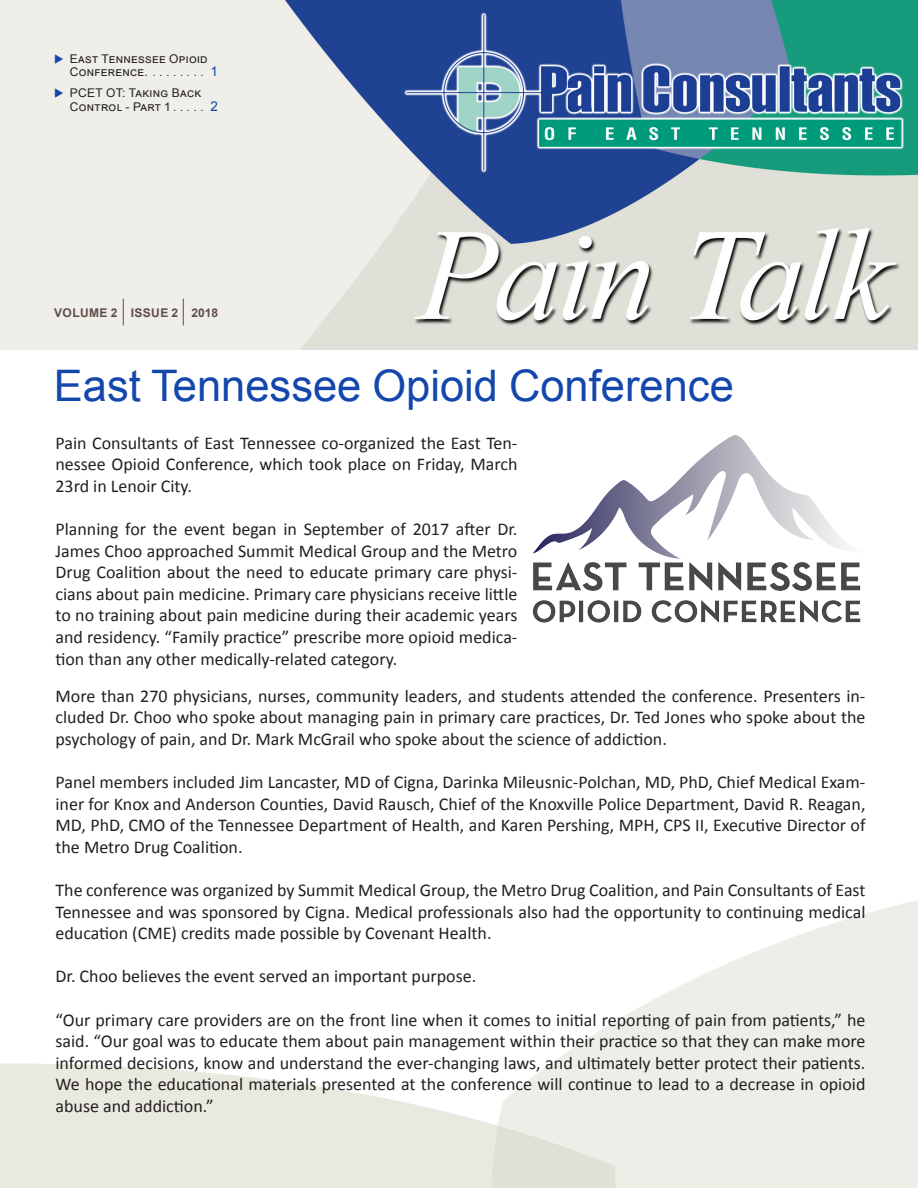
<style>
.page{position:relative;width:918px;height:1188px;background:#fff}
.page>*{position:absolute;margin:0;border:0;box-sizing:border-box;transform-origin:0 0}
.t1{font:43.5px "Arial";color:#1447ac}
.t2{font:18px/21.6px "Calibri";color:#231f20;text-align:justify}
.t3{font:13.5px "Arial";color:#1447ac}
.t4{font:12px/13.5px "Arial";letter-spacing:.025em;color:#231f20}
.t5{font:700 12px "Arial";letter-spacing:.035em;color:#604c48}
.s1{color:#1447ac}
.s2{font-size:11.25px}
</style>
<div class="page">
<img style="left:0;top:0;width:918px;height:350px">
<svg style="left:183px;top:299px;width:1px;height:27px"></svg>
<svg style="left:123px;top:299px;width:1px;height:27px"></svg>
<svg style="left:498px;top:900px;width:420px;height:288px;fill:#eeeee9"></svg>
<svg style="left:0;top:1063px;width:498px;height:125px;fill:#e9e9df"></svg>
<svg style="left:491px;top:1126px;width:125px;height:62px;background:#e4e4dc"></svg>
<img style="left:532px;top:435px;width:329px;height:188px">
<p class="t4" style="left:70px;top:52px;width:139px;text-indent:-16px"><span class="s1">◆</span> East Tennessee Opioid<br>Conference. <span class="s2">.........</span></p>
<p class="t3" style="left:210px;top:62px;width:9px">1</p>
<p class="t4" style="left:70px;top:86px;width:132px;text-indent:-16px"><span class="s1">◆</span> PCET OT: Taking Back<br>Control - Part 1 <span class="s2">.....</span></p>
<p class="t3" style="left:210px;top:97px;width:9px">2</p>
<p class="t5" style="left:54px;top:305px;width:65px">VOLUME 2</p>
<p class="t5" style="left:131px;top:305px;width:49px">ISSUE 2</p>
<p class="t5" style="left:192px;top:305px;width:28px">2018</p>
<p class="t1" style="left:54px;top:355px;width:681px">East Tennessee Opioid Conference</p>
<p class="t2" style="left:55px;top:431px;width:463px">Pain Consultants of East Tennessee co-organized the East Ten&shy;nessee Opioid Conference, which took place on Friday, March 23rd in Lenoir City.</p>
<p class="t2" style="left:55px;top:518px;width:463px">Planning for the event began in September of 2017 after Dr.<br>James Choo approached Summit Medical Group and the Metro Drug Coalition about the need to educate primary care physi&shy;cians about pain medicine. Primary care physicians receive little to no training about pain medicine during their academic years and residency. “Family practice” prescribe more opioid medica&shy;tion than any other medically-related category.</p>
<p class="t2" style="left:56px;top:684px;width:812px">More than 270 physicians, nurses, community leaders, and students attended the conference. Presenters in&shy;cluded Dr. Choo who spoke about managing pain in primary care practices, Dr. Ted Jones who spoke about the psychology of pain, and Dr. Mark McGrail who spoke about the science of addiction.</p>
<p class="t2" style="left:56px;top:771px;width:812px">Panel members included Jim Lancaster, MD of Cigna, Darinka Mileusnic-Polchan, MD, PhD, Chief Medical Exam&shy;iner for Knox and Anderson Counties, David Rausch, Chief of the Knoxville Police Department, David R. Reagan, MD, PhD, CMO of the Tennessee Department of Health, and Karen Pershing, MPH, CPS II, Executive Director of the Metro Drug Coalition.</p>
<p class="t2" style="left:56px;top:879px;width:812px">The conference was organized by Summit Medical Group, the Metro Drug Coalition, and Pain Consultants of East Tennessee and was sponsored by Cigna. Medical professionals also had the opportunity to continuing medical education (CME) credits made possible by Covenant Health.</p>
<p class="t2" style="left:56px;top:965px;width:422px">Dr. Choo believes the event served an important purpose.</p>
<p class="t2" style="left:56px;top:1008px;width:812px">“Our primary care providers are on the front line when it comes to initial reporting of pain from patients,” he said. “Our goal was to educate them about pain management within their practice so that they can make more informed decisions, know and understand the ever-changing laws, and ultimately better protect their patients.<br>We hope the educational materials presented at the conference will continue to lead to a decrease in opioid abuse and addiction.”</p>
</div>
